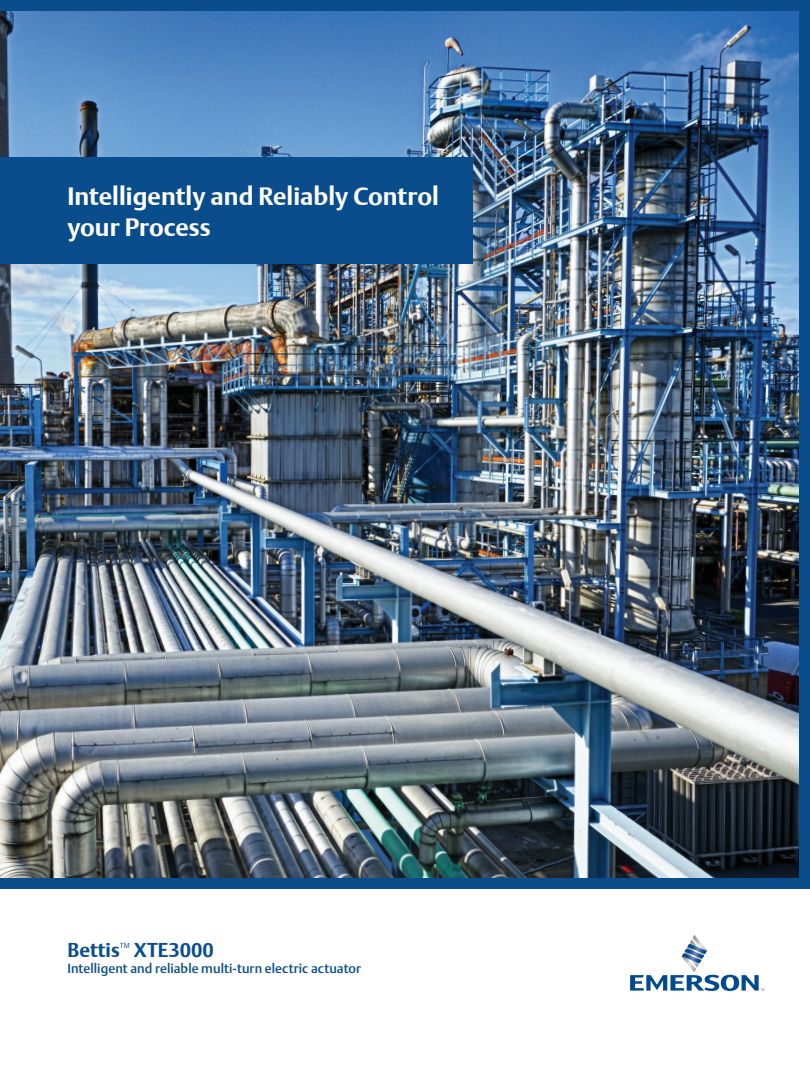
<style>
.page{position:relative;width:810px;height:1080px;background:#fff}
.page>*{position:absolute;margin:0;border:0;box-sizing:border-box;transform-origin:0 0}
.t1{font:700 25px/31.2px "DTL Argo T";color:#fff}
.SUBHEAD{font:700 20px "DTL Argo T";color:#0a4d8c}
.t2{font:500 13.12px "DTL Argo ST";color:#0a4d8c}
.SUBHEAD-2{font:7.25px "DTL Argo T Light";color:#0a4d8c}
</style>
<div class="page">
<div style="left:0;top:0;width:810px;height:889px;background:#0a4d8c"></div>
<img style="left:0;top:11px;width:799px;height:867px">
<div style="left:0;top:158px;width:472px;height:106px;background:#0a4d8c"></div>
<svg style="left:630px;top:935px;width:135px;height:56px"></svg>
<p class="t1" style="left:68px;top:180px;width:373px">Intelligently and Reliably Control your Process</p>
<p class="SUBHEAD" style="left:68px;top:938px;width:54px">Bettis</p>
<p class="SUBHEAD-2" style="left:120px;top:941px;width:11px">TM</p>
<p class="SUBHEAD" style="left:134px;top:938px;width:82px">XTE3000</p>
<p class="t2" style="left:68px;top:961px;width:295px">Intelligent and reliable multi-turn electric actuator</p>
</div>
